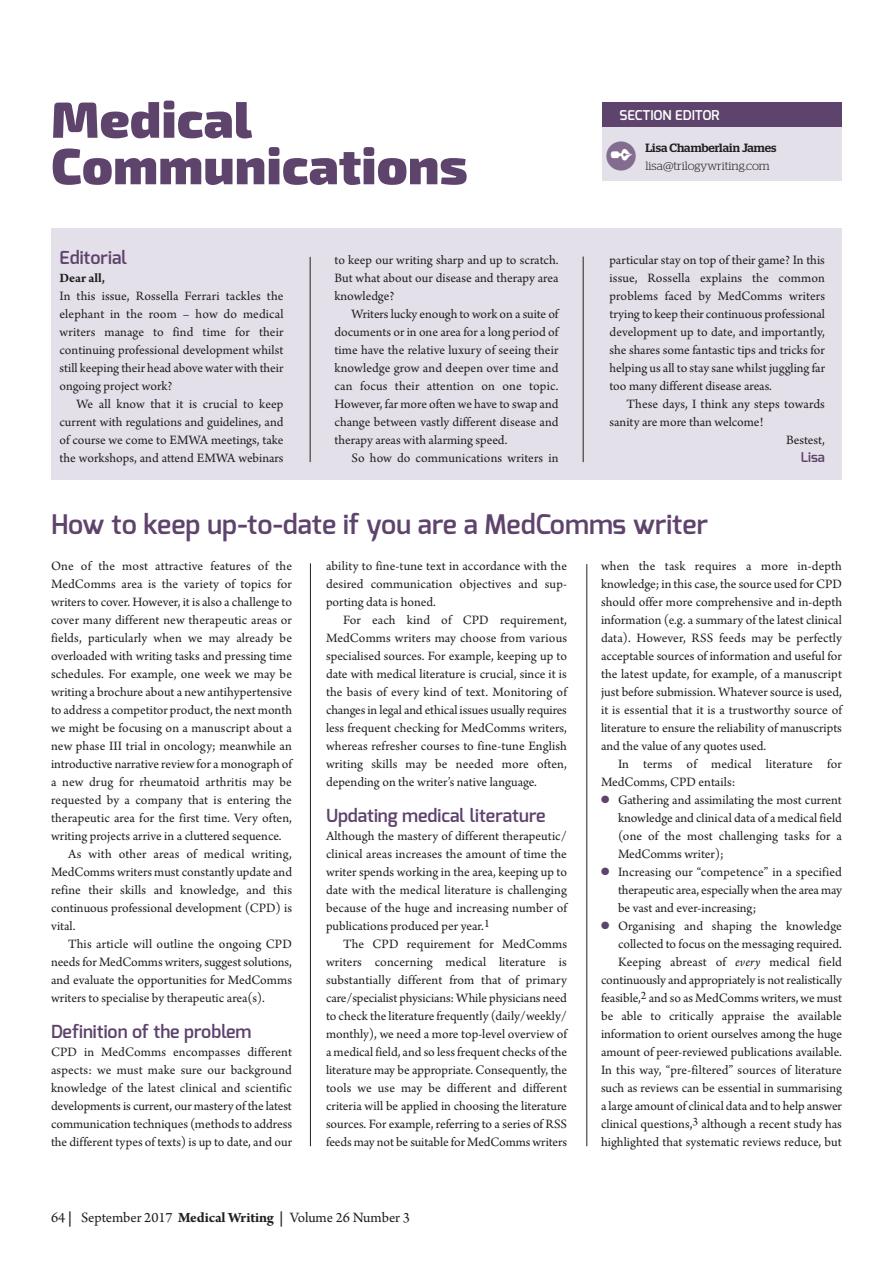
<style>
.page{position:relative;width:893px;height:1263px;background:#fff}
.page>*{position:absolute;margin:0;border:0;box-sizing:border-box;transform-origin:0 0}
.t1{font:900 51px/46.5px "Exo 2";color:#5e436c}
.t2{font:40.5px "Zapf Dingbats";color:#826d90}
.t3{font:600 27px "Exo";color:#5e436c}
.t4{font:600 18px "Exo";color:#5e436c}
.t5{font:15px "Arno Pro";letter-spacing:-.005em;color:#231f20}
.t6{font:13.5px/18px "Arno Pro";color:#231f20;text-align:justify}
.t7{font:600 13.5px "Exo";letter-spacing:-.005em;color:#fff}
.t8{font:700 13.5px "Arno Pro";letter-spacing:-.005em;color:#231f20}
.t9{font:600 13.5px "Exo";color:#5e436c}
.t10{font:300 12px "Stag";color:#231f20}
.t11{font:500 12px "Stag";color:#231f20}
.s1{font-weight:700}
.s2{color:#5e436c}
.s3{font-style:italic}
</style>
<div class="page">
<div style="left:51px;top:228px;width:791px;height:252px;background:#e3e0e9"></div>
<hr style="left:583px;top:257px;width:1px;height:205px;background:#231f20">
<hr style="left:587px;top:564px;width:1px;height:582px;background:#231f20">
<hr style="left:310px;top:563px;width:1px;height:583px;background:#231f20">
<hr style="left:310px;top:257px;width:1px;height:205px;background:#231f20">
<div style="left:602px;top:117px;width:240px;height:63px;background:#e3e0e9"></div>
<div style="left:602px;top:102px;width:240px;height:25px;background:#5e436c"></div>
<h1 class="t1" style="left:51px;top:101px;width:418px">Medical<br>Communications</h1>
<h3 class="t4" style="left:60px;top:250px;width:69px">Editorial</h3>
<p class="t8" style="left:60px;top:273px;width:47px">Dear all,</p>
<p class="t6" style="left:60px;top:288px;width:226px">In this issue, Rossella Ferrari tackles the elephant in the room – how do medical writers manage to find time for their continuing professional development whilst still keeping their head above water with their ongoing project work?</p>
<p class="t6" style="left:60px;top:396px;width:225px;text-indent:17px">We all know that it is crucial to keep current with regulations and guidelines, and of course we come to EMWA meetings, take the workshops, and attend EMWA webinars</p>
<p class="t6" style="left:334px;top:252px;width:225px">to keep our writing sharp and up to scratch.<br>But what about our disease and therapy area knowledge?</p>
<p class="t6" style="left:334px;top:306px;width:226px;text-indent:17px">Writers lucky enough to work on a suite of documents or in one area for a long period of time have the relative luxury of seeing their knowledge grow and deepen over time and can focus their attention on one topic.<br>However, far more often we have to swap and change between vastly different disease and therapy areas with alarming speed.</p>
<p class="t6" style="left:351px;top:450px;width:208px">So how do communications writers in</p>
<p class="t7" style="left:619px;top:109px;width:101px">SECTION EDITOR</p>
<h2 class="t2" style="left:605px;top:137px;width:34px">●</h2>
<p class="t11" style="left:645px;top:143px;width:132px">Lisa Chamberlain James</p>
<p class="t10" style="left:645px;top:161px;width:126px">lisa@trilogywriting.com</p>
<p class="t6" style="left:609px;top:252px;width:217px">particular stay on top of their game? In this issue, Rossella explains the common problems faced by MedComms writers trying to keep their continuous professional development up to date, and importantly, she shares some fantastic tips and tricks for helping us all to stay sane whilst juggling far too many different disease areas.</p>
<p class="t6" style="left:626px;top:396px;width:200px">These days, I think any steps towards</p>
<p class="t6" style="left:609px;top:414px;width:156px">sanity are more than welcome!</p>
<p class="t6" style="left:786px;top:432px;width:40px">Bestest,</p>
<p class="t9" style="left:801px;top:451px;width:26px">Lisa</p>
<h3 class="t3" style="left:51px;top:513px;width:658px">How to keep up-to-date if you are a MedComms writer</h3>
<p class="t6" style="left:51px;top:558px;width:242px">One of the most attractive features of the</p>
<p class="t6" style="left:51px;top:576px;width:242px">MedComms area is the variety of topics for</p>
<p class="t6" style="left:51px;top:594px;width:243px">writers to cover. However, it is also a challenge to</p>
<p class="t6" style="left:51px;top:612px;width:242px">cover many different new therapeutic areas or</p>
<p class="t6" style="left:51px;top:630px;width:242px">fields, particularly when we may already be</p>
<p class="t6" style="left:51px;top:648px;width:242px">overloaded with writing tasks and pressing time</p>
<p class="t6" style="left:51px;top:666px;width:242px">schedules. For example, one week we may be</p>
<p class="t6" style="left:51px;top:684px;width:242px">writing a brochure about a new antihypertensive</p>
<p class="t6" style="left:51px;top:702px;width:242px">to address a competitor product, the next month</p>
<p class="t6" style="left:51px;top:720px;width:243px">we might be focusing on a manuscript about a</p>
<p class="t6" style="left:51px;top:738px;width:242px">new phase III trial in oncology; meanwhile an</p>
<p class="t6" style="left:51px;top:756px;width:242px">introductive narrative review for a monograph of</p>
<p class="t6" style="left:51px;top:774px;width:242px">a new drug for rheumatoid arthritis may be</p>
<p class="t6" style="left:51px;top:792px;width:242px">requested by a company that is entering the</p>
<p class="t6" style="left:51px;top:810px;width:242px">therapeutic area for the first time. Very often,</p>
<p class="t6" style="left:51px;top:828px;width:232px">writing projects arrive in a cluttered sequence.</p>
<p class="t6" style="left:68px;top:846px;width:225px">As with other areas of medical writing,</p>
<p class="t6" style="left:51px;top:864px;width:243px">MedComms writers must constantly update and</p>
<p class="t6" style="left:51px;top:882px;width:242px">refine their skills and knowledge, and this</p>
<p class="t6" style="left:51px;top:900px;width:243px">continuous professional development (CPD) is</p>
<p class="t6" style="left:51px;top:918px;width:26px">vital.</p>
<p class="t6" style="left:68px;top:936px;width:225px">This article will outline the ongoing CPD</p>
<p class="t6" style="left:51px;top:954px;width:242px">needs for MedComms writers, suggest solutions,</p>
<p class="t6" style="left:51px;top:972px;width:242px">and evaluate the opportunities for MedComms</p>
<p class="t6" style="left:51px;top:990px;width:215px">writers to specialise by therapeutic area(s).</p>
<h3 class="t4" style="left:51px;top:1024px;width:202px">Definition of the problem</h3>
<p class="t6" style="left:51px;top:1044px;width:242px">CPD in MedComms encompasses different aspects: we must make sure our background knowledge of the latest clinical and scientific developments is current, our mastery of the latest communication techniques (methods to address the different types of texts) is up to date, and our</p>
<p class="t6" style="left:326px;top:558px;width:242px">ability to fine-tune text in accordance with the desired communication objectives and sup - porting data is honed.</p>
<p class="t6" style="left:326px;top:612px;width:243px;text-indent:17px">For each kind of CPD requirement, MedComms writers may choose from various specialised sources. For example, keeping up to date with medical literature is crucial, since it is the basis of every kind of text. Monitoring of changes in legal and ethical issues usually requires less frequent checking for MedComms writers, whereas refresher courses to fine-tune English writing skills may be needed more often, depending on the writer’s native language.</p>
<h3 class="t4" style="left:326px;top:808px;width:221px">Updating medical literature</h3>
<p class="t6" style="left:326px;top:828px;width:243px">Although the mastery of different therapeutic/ clinical areas increases the amount of time the writer spends working in the area, keeping up to date with the medical literature is challenging because of the huge and increasing number of publications produced per year.<sup>1</sup></p>
<p class="t6" style="left:326px;top:936px;width:243px;text-indent:17px">The CPD requirement for MedComms writers concerning medical literature is substantially different from that of primary care/specialist physicians: While physicians need to check the literature frequently (daily/weekly/ monthly), we need a more top-level overview of a medical field, and so less frequent checks of the literature may be appropriate. Consequently, the tools we use may be different and different criteria will be applied in choosing the literature sources. For example, referring to a series of RSS feeds may not be suitable for MedComms writers</p>
<p class="t5" style="left:51px;top:1212px;width:360px">64 <span class="s1">|</span> September 2017 <span class="s1">Medical Writing |</span> Volume 26 Number 3</p>
<p class="t6" style="left:601px;top:558px;width:243px">when the task requires a more in-depth knowledge; in this case, the source used for CPD should offer more comprehensive and in-depth information (e.g. a summary of the latest clinical data). However, RSS feeds may be perfectly acceptable sources of information and useful for the latest update, for example, of a manuscript just before submission. Whatever source is used, it is essential that it is a trustworthy source of literature to ensure the reliability of manuscripts and the value of any quotes used.</p>
<p class="t6" style="left:601px;top:756px;width:242px;text-indent:17px">In terms of medical literature for<br>MedComms, CPD entails:</p>
<p class="t6" style="left:618px;top:792px;width:225px;text-indent:-17px"><span class="s2">●</span> Gathering and assimilating the most current knowledge and clinical data of a medical field (one of the most challenging tasks for a MedComms writer);</p>
<p class="t6" style="left:618px;top:864px;width:225px;text-indent:-17px"><span class="s2">●</span> Increasing our “competence” in a specified therapeutic area, especially when the area may be vast and ever-increasing;</p>
<p class="t6" style="left:601px;top:918px;width:243px;text-align:right"><span class="s2">●</span> Organising and shaping the knowledge collected to focus on the messaging required.<br>Keeping abreast of <span class="s3">every</span> medical field continuously and appropriately is not realistically feasible,<sup>2</sup> and so as MedComms writers, we must be able to critically appraise the available information to orient ourselves among the huge amount of peer-reviewed publications available.<br>In this way, “pre-filtered” sources of literature such as reviews can be essential in summarising a large amount of clinical data and to help answer clinical questions,<sup>3</sup> although a recent study has highlighted that systematic reviews reduce, but</p>
</div>
